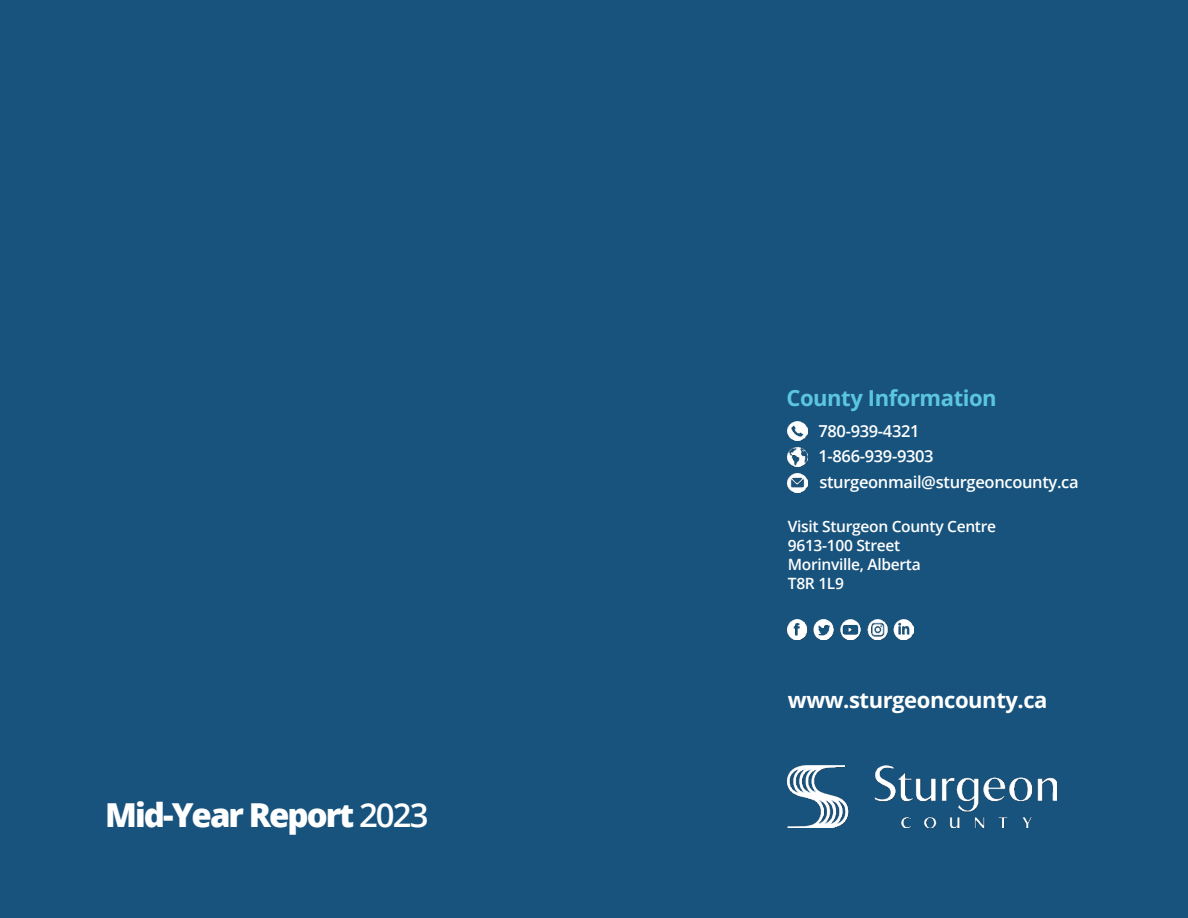
<style>
.page{position:relative;width:1188px;height:918px;background:#18537d}
.page>*{position:absolute;margin:0;border:0;box-sizing:border-box;transform-origin:0 0}
.t1{font:800 33px "Open Sans";letter-spacing:-.06em;color:#fff}
.t2{font:700 22.05px "Open Sans";letter-spacing:-.02em;color:#fff}
.t3{font:700 22.05px "Open Sans";letter-spacing:-.02em;color:#5bc6de}
.t4{font:600 16.5px/25.2px "Open Sans";letter-spacing:-.02em;color:#fff}
.t5{font:600 15.6px/18.8px "Open Sans";letter-spacing:-.02em;color:#fff}
.s1{font-weight:600}
</style>
<div class="page">
<img style="left:788px;top:619px;width:126px;height:21px">
<img style="left:788px;top:421px;width:19px;height:20px">
<img style="left:788px;top:447px;width:19px;height:20px">
<img style="left:788px;top:473px;width:19px;height:20px">
<img style="left:788px;top:766px;width:268px;height:61px">
<h1 class="t1" style="left:105px;top:801px;width:325px">Mid-Year Report <span class="s1">2023</span></h1>
<h2 class="t3" style="left:786px;top:389px;width:212px">County Information</h2>
<p class="t4" style="left:818px;top:420px;width:262px">780-939-4321<br>1-866-939-9303 sturgeonmail@sturgeoncounty.ca</p>
<p class="t5" style="left:788px;top:519px;width:210px">Visit Sturgeon County Centre<br>9613-100 Street<br>Morinville, Alberta<br>T8R 1L9</p>
<h2 class="t2" style="left:788px;top:691px;width:261px">www.sturgeoncounty.ca</h2>
</div>
